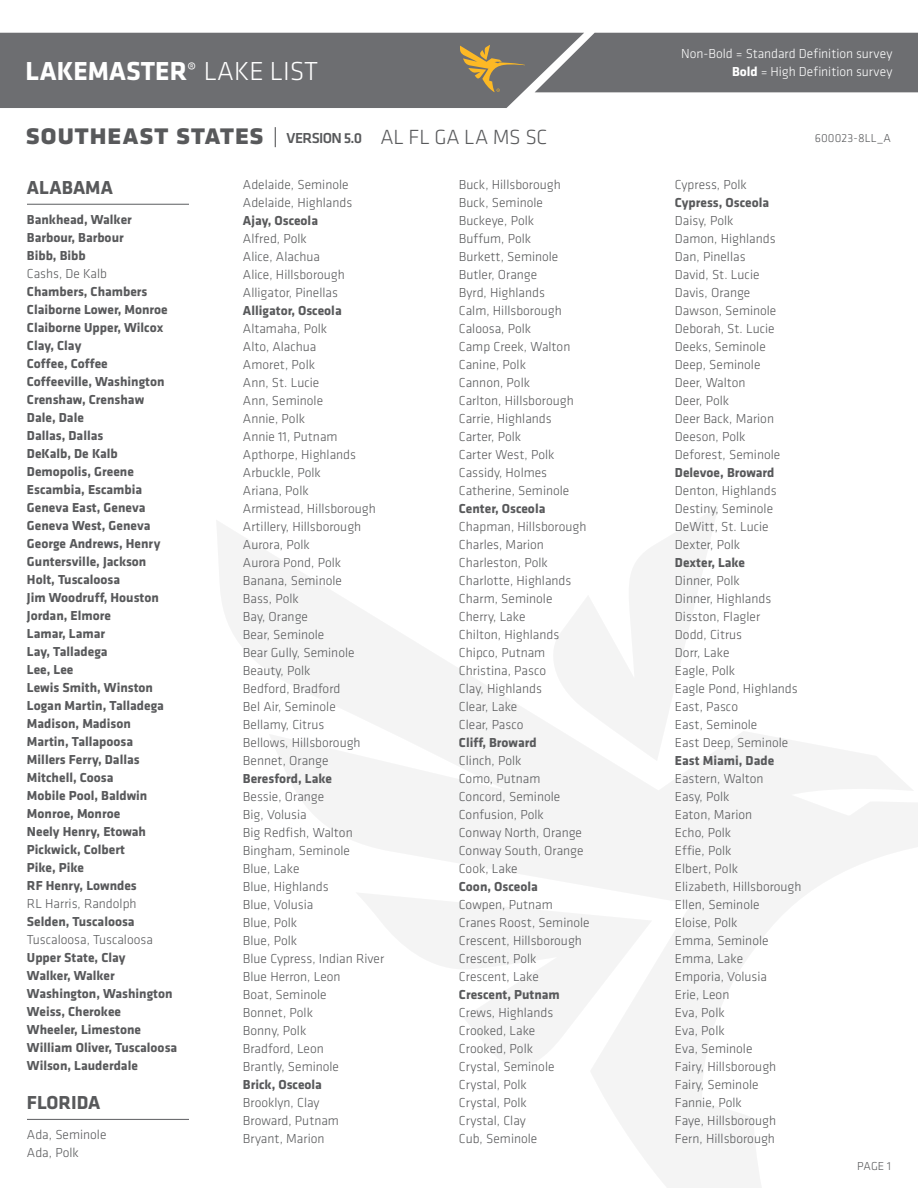
<style>
.page{position:relative;width:918px;height:1188px;background:#fff}
.page>*{position:absolute;margin:0;border:0;box-sizing:border-box;transform-origin:0 0}
.t1{font:700 30px "Klavika";letter-spacing:.005em;color:#58595b}
.t2{font:700 27px "Klavika";color:#fff}
.t3{font:700 19.5px "Klavika";color:#58595b}
.t4{font:300 13.5px/18px "Klavika";color:#58595b}
.t5{font:700 13.5px/18px "Klavika";color:#58595b}
.t6{font:300 13.5px/18px "Klavika";letter-spacing:-.005em;color:#fff;text-align:right}
.t7{font:300 12px "Klavika";letter-spacing:.01em;color:#58595b}
.s1{font-weight:300}
.s2{font-weight:500;font-size:15px}
.s3{font-weight:300;font-size:21.3px}
.s4{font-weight:700}
</style>
<div class="page">
<div style="left:584px;top:33px;width:334px;height:59px;background:#6d6e71"></div>
<div style="left:0;top:33px;width:584px;height:75px;background:#6d6e71"></div>
<svg style="left:460px;top:45px;width:65px;height:48px;background:#8c7e60"></svg>
<svg style="left:275px;top:127px;width:1px;height:20px"></svg>
<svg style="left:217px;top:519px;width:701px;height:669px"></svg>
<hr style="left:27px;top:1119px;width:162px;height:1px;background:#6d6e71">
<hr style="left:27px;top:204px;width:162px;height:1px;background:#6d6e71">
<h2 class="t2" style="left:26px;top:61px;width:294px">LAKEMASTER<sup>®</sup> <span class="s1">LAKE LIST</span></h2>
<h1 class="t1" style="left:26px;top:123px;width:523px">southeast states <span class="s2">VERSION 5.0</span> <span class="s3">AL FL GA LA MS SC</span></h1>
<h3 class="t3" style="left:27px;top:180px;width:87px">ALABAMA</h3>
<p class="t5" style="left:27px;top:212px;width:106px">Bankhead, Walker<br>Barbour, Barbour<br>Bibb, Bibb</p>
<p class="t4" style="left:27px;top:265px;width:82px">Cashs, De Kalb</p>
<p class="t5" style="left:27px;top:284px;width:142px">Chambers, Chambers<br>Claiborne Lower, Monroe<br>Claiborne Upper, Wilcox<br>Clay, Clay<br>Coffee, Coffee<br>Coffeeville, Washington<br>Crenshaw, Crenshaw<br>Dale, Dale<br>Dallas, Dallas<br>DeKalb, De Kalb<br>Demopolis, Greene<br>Escambia, Escambia<br>Geneva East, Geneva<br>Geneva West, Geneva<br>George Andrews, Henry<br>Guntersville, Jackson<br>Holt, Tuscaloosa<br>Jim Woodruff, Houston<br>Jordan, Elmore<br>Lamar, Lamar<br>Lay, Talladega<br>Lee, Lee<br>Lewis Smith, Winston<br>Logan Martin, Talladega<br>Madison, Madison<br>Martin, Tallapoosa<br>Millers Ferry, Dallas<br>Mitchell, Coosa<br>Mobile Pool, Baldwin<br>Monroe, Monroe<br>Neely Henry, Etowah<br>Pickwick, Colbert<br>Pike, Pike<br>RF Henry, Lowndes</p>
<p class="t4" style="left:27px;top:895px;width:111px">RL Harris, Randolph</p>
<p class="t5" style="left:27px;top:914px;width:109px">Selden, Tuscaloosa</p>
<p class="t4" style="left:27px;top:931px;width:127px">Tuscaloosa, Tuscaloosa</p>
<p class="t5" style="left:27px;top:950px;width:152px">Upper State, Clay<br>Walker, Walker<br>Washington, Washington<br>Weiss, Cherokee<br>Wheeler, Limestone<br>William Oliver, Tuscaloosa<br>Wilson, Lauderdale</p>
<h3 class="t3" style="left:27px;top:1095px;width:75px">FLORIDA</h3>
<p class="t4" style="left:27px;top:1126px;width:81px">Ada, Seminole<br>Ada, Polk</p>
<p class="t4" style="left:243px;top:177px;width:111px">Adelaide, Seminole<br>Adelaide, Highlands</p>
<p class="t5" style="left:243px;top:213px;width:77px">Ajay, Osceola</p>
<p class="t4" style="left:243px;top:231px;width:103px">Alfred, Polk<br>Alice, Alachua<br>Alice, Hillsborough<br>Alligator, Pinellas</p>
<p class="t5" style="left:243px;top:303px;width:100px">Alligator, Osceola</p>
<p class="t4" style="left:243px;top:321px;width:134px">Altamaha, Polk<br>Alto, Alachua<br>Amoret, Polk<br>Ann, St. Lucie<br>Ann, Seminole<br>Annie, Polk<br>Annie 11, Putnam<br>Apthorpe, Highlands<br>Arbuckle, Polk<br>Ariana, Polk<br>Armistead, Hillsborough<br>Artillery, Hillsborough<br>Aurora, Polk<br>Aurora Pond, Polk<br>Banana, Seminole<br>Bass, Polk<br>Bay, Orange<br>Bear, Seminole<br>Bear Gully, Seminole<br>Beauty, Polk<br>Bedford, Bradford<br>Bel Air, Seminole<br>Bellamy, Citrus<br>Bellows, Hillsborough<br>Bennet, Orange</p>
<p class="t5" style="left:243px;top:771px;width:91px">Beresford, Lake</p>
<p class="t4" style="left:243px;top:789px;width:143px">Bessie, Orange<br>Big, Volusia<br>Big Redfish, Walton<br>Bingham, Seminole<br>Blue, Lake<br>Blue, Highlands<br>Blue, Volusia<br>Blue, Polk<br>Blue, Polk<br>Blue Cypress, Indian River<br>Blue Herron, Leon<br>Boat, Seminole<br>Bonnet, Polk<br>Bonny, Polk<br>Bradford, Leon<br>Brantly, Seminole</p>
<p class="t5" style="left:243px;top:1077px;width:81px">Brick, Osceola</p>
<p class="t4" style="left:243px;top:1095px;width:97px">Brooklyn, Clay<br>Broward, Putnam<br>Bryant, Marion</p>
<p class="t4" style="left:459px;top:177px;width:116px">Buck, Hillsborough<br>Buck, Seminole<br>Buckeye, Polk<br>Buffum, Polk<br>Burkett, Seminole<br>Butler, Orange<br>Byrd, Highlands<br>Calm, Hillsborough<br>Caloosa, Polk<br>Camp Creek, Walton<br>Canine, Polk<br>Cannon, Polk<br>Carlton, Hillsborough<br>Carrie, Highlands<br>Carter, Polk<br>Carter West, Polk<br>Cassidy, Holmes<br>Catherine, Seminole</p>
<p class="t5" style="left:459px;top:501px;width:88px">Center, Osceola</p>
<p class="t4" style="left:459px;top:519px;width:129px">Chapman, Hillsborough<br>Charles, Marion<br>Charleston, Polk<br>Charlotte, Highlands<br>Charm, Seminole<br>Cherry, Lake<br>Chilton, Highlands<br>Chipco, Putnam<br>Christina, Pasco<br>Clay, Highlands<br>Clear, Lake<br>Clear, Pasco</p>
<p class="t5" style="left:459px;top:735px;width:79px">Cliff, Broward</p>
<p class="t4" style="left:459px;top:753px;width:126px">Clinch, Polk<br>Como, Putnam<br>Concord, Seminole<br>Confusion, Polk<br>Conway North, Orange<br>Conway South, Orange<br>Cook, Lake</p>
<p class="t5" style="left:459px;top:879px;width:80px">Coon, Osceola</p>
<p class="t4" style="left:459px;top:897px;width:132px">Cowpen, Putnam<br>Cranes Roost, Seminole<br>Crescent, Hillsborough<br>Crescent, Polk<br>Crescent, Lake</p>
<p class="t5" style="left:459px;top:987px;width:102px">Crescent, Putnam</p>
<p class="t4" style="left:459px;top:1005px;width:97px">Crews, Highlands<br>Crooked, Lake<br>Crooked, Polk<br>Crystal, Seminole<br>Crystal, Polk<br>Crystal, Polk<br>Crystal, Clay<br>Cub, Seminole</p>
<p class="t6" style="left:681px;top:45px;width:213px">Non-Bold = Standard Definition survey<br><span class="s4">Bold</span> = High Definition survey</p>
<p class="t4" style="left:675px;top:177px;width:74px">Cypress, Polk</p>
<p class="t5" style="left:675px;top:195px;width:96px">Cypress, Osceola</p>
<p class="t4" style="left:675px;top:213px;width:107px">Daisy, Polk<br>Damon, Highlands<br>Dan, Pinellas<br>David, St. Lucie<br>Davis, Orange<br>Dawson, Seminole<br>Deborah, St. Lucie<br>Deeks, Seminole<br>Deep, Seminole<br>Deer, Walton<br>Deer, Polk<br>Deer Back, Marion<br>Deeson, Polk<br>Deforest, Seminole</p>
<p class="t5" style="left:675px;top:465px;width:101px">Delevoe, Broward</p>
<p class="t4" style="left:675px;top:483px;width:103px">Denton, Highlands<br>Destiny, Seminole<br>DeWitt, St. Lucie<br>Dexter, Polk</p>
<p class="t5" style="left:675px;top:555px;width:72px">Dexter, Lake</p>
<p class="t4" style="left:675px;top:573px;width:124px">Dinner, Polk<br>Dinner, Highlands<br>Disston, Flagler<br>Dodd, Citrus<br>Dorr, Lake<br>Eagle, Polk<br>Eagle Pond, Highlands<br>East, Pasco<br>East, Seminole<br>East Deep, Seminole</p>
<p class="t5" style="left:675px;top:753px;width:101px">East Miami, Dade</p>
<p class="t4" style="left:675px;top:771px;width:128px">Eastern, Walton<br>Easy, Polk<br>Eaton, Marion<br>Echo, Polk<br>Effie, Polk<br>Elbert, Polk<br>Elizabeth, Hillsborough<br>Ellen, Seminole<br>Eloise, Polk<br>Emma, Seminole<br>Emma, Lake<br>Emporia, Volusia<br>Erie, Leon<br>Eva, Polk<br>Eva, Polk<br>Eva, Seminole<br>Fairy, Hillsborough<br>Fairy, Seminole<br>Fannie, Polk<br>Faye, Hillsborough<br>Fern, Hillsborough</p>
<p class="t7" style="left:815px;top:133px;width:78px">600023-8LL_A</p>
<p class="t7" style="left:857px;top:1161px;width:35px">PAGE 1</p>
</div>
